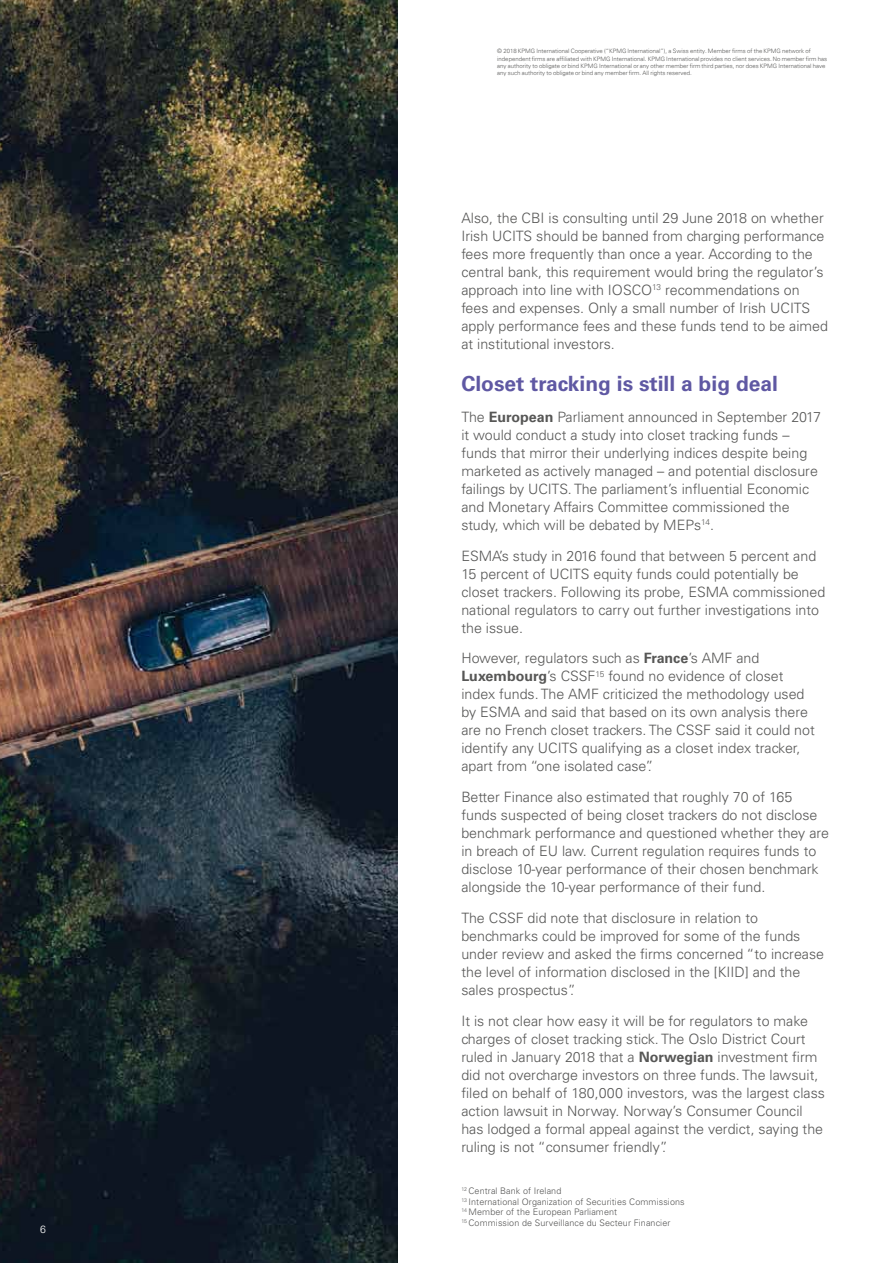
<style>
.page{position:relative;width:893px;height:1263px;background:#fff}
.page>*{position:absolute;margin:0;border:0;box-sizing:border-box;transform-origin:0 0}
.t1{font:700 21px "Univers LT Std";color:#5f58a3}
.t2{font:300 14.25px/18px "Univers LT Std";color:#575756}
.t3{font:300 10.5px "Univers LT Std";color:#fff}
.t4{font:300 9px/10.8px "Univers LT Std";letter-spacing:.01em;color:#575756}
.t5{font:300 6px/7.2px "Univers 45";color:#575756}
.s1{font-weight:700}
</style>
<div class="page">
<img style="left:0;top:0;width:398px;height:1263px">
<p class="t3" style="left:40px;top:1223px;width:7px">6</p>
<p class="t5" style="left:497px;top:48px;width:331px">© 2018 KPMG International Cooperative (“KPMG International”), a Swiss entity. Member firms of the KPMG network of independent firms are affiliated with KPMG International. KPMG International provides no client services. No member firm has any authority to obligate or bind KPMG International or any other member firm third parties, nor does KPMG International have any such authority to obligate or bind any member firm. All rights reserved.</p>
<p class="t2" style="left:461px;top:209px;width:368px">Also, the CBI is consulting until 29 June 2018 on whether Irish UCITS should be banned from charging performance fees more frequently than once a year. According to the central bank, this requirement would bring the regulator’s approach into line with IOSCO<sup>13</sup> recommendations on fees and expenses. Only a small number of Irish UCITS apply performance fees and these funds tend to be aimed at institutional investors.</p>
<h1 class="t1" style="left:461px;top:371px;width:318px">Closet tracking is still a big deal</h1>
<p class="t2" style="left:461px;top:408px;width:361px">The <span class="s1">European</span> Parliament announced in September 2017 it would conduct a study into closet tracking funds – funds that mirror their underlying indices despite being marketed as actively managed – and potential disclosure failings by UCITS. The parliament’s influential Economic and Monetary Affairs Committee commissioned the study, which will be debated by MEPs<sup>14</sup>.</p>
<p class="t2" style="left:461px;top:547px;width:365px">ESMA’s study in 2016 found that between 5 percent and 15 percent of UCITS equity funds could potentially be closet trackers. Following its probe, ESMA commissioned national regulators to carry out further investigations into the issue.</p>
<p class="t2" style="left:461px;top:649px;width:355px">However, regulators such as <span class="s1">France</span>’s AMF and <span class="s1">Luxembourg</span>’s CSSF<sup>15</sup> found no evidence of closet index funds. The AMF criticized the methodology used by ESMA and said that based on its own analysis there are no French closet trackers. The CSSF said it could not identify any UCITS qualifying as a closet index tracker, apart from “one isolated case”.</p>
<p class="t2" style="left:461px;top:788px;width:369px">Better Finance also estimated that roughly 70 of 165 funds suspected of being closet trackers do not disclose benchmark performance and questioned whether they are in breach of EU law. Current regulation requires funds to disclose 10-year performance of their chosen benchmark alongside the 10-year performance of their fund.</p>
<p class="t2" style="left:461px;top:909px;width:364px">The CSSF did note that disclosure in relation to benchmarks could be improved for some of the funds under review and asked the firms concerned “to increase the level of information disclosed in the [KIID] and the sales prospectus”.</p>
<p class="t2" style="left:461px;top:1012px;width:365px">It is not clear how easy it will be for regulators to make charges of closet tracking stick. The Oslo District Court ruled in January 2018 that a <span class="s1">Norwegian</span> investment firm did not overcharge investors on three funds. The lawsuit, filed on behalf of 180,000 investors, was the largest class action lawsuit in Norway. Norway’s Consumer Council has lodged a formal appeal against the verdict, saying the ruling is not “consumer friendly”.</p>
<p class="t4" style="left:461px;top:1185px;width:225px"><sup>12</sup> Central Bank of Ireland<br><sup>13</sup> International Organization of Securities Commissions <sup>14</sup> Member of the European Parliament<br><sup>15</sup> Commission de Surveillance du Secteur Financier</p>
</div>
